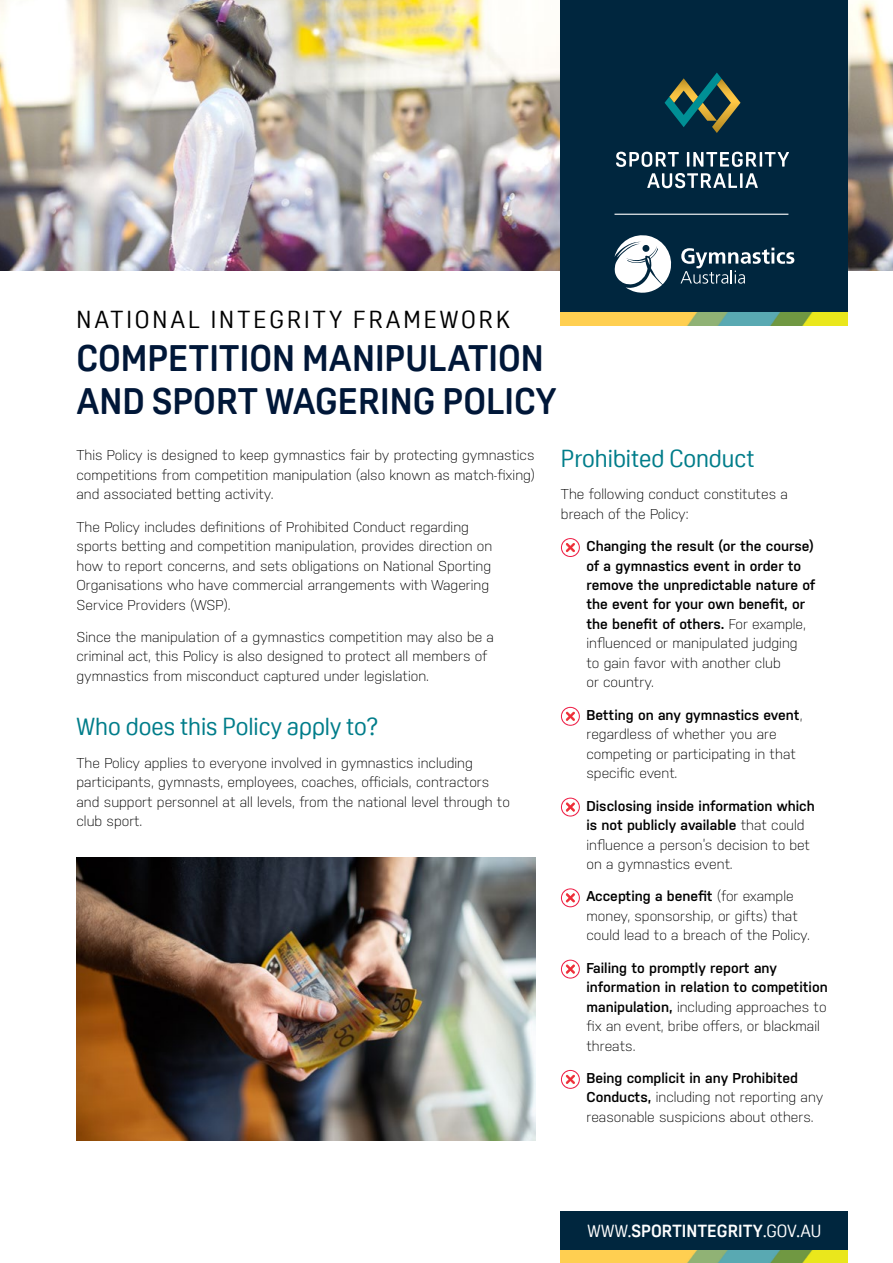
<style>
.page{position:relative;width:893px;height:1263px;background:#fff}
.page>*{position:absolute;margin:0;border:0;box-sizing:border-box;transform-origin:0 0}
._01__HEADING_1{font:700 36px/43.2px "Oscine";color:#001738}
._02__HEADING_2{font:24px "Oscine";color:#007d8a}
._01__HEADING_1-2{font:24px "Oscine";letter-spacing:.12em;color:#000}
.Heading_2{font:700 17.1px "Oscine";color:#fff}
._04__BODY_TEXT{font:300 14.25px/19.5px "Nudista";color:#000}
._04__BODY_TEXT-2{font:600 14.25px/19.5px "Nudista";color:#000}
.s1{font-weight:300}
.s2{font-weight:600}
.s3{font-weight:400}
</style>
<div class="page">
<div style="left:561px;top:1211px;width:287px;height:52px;background:#00263e"></div>
<img style="left:561px;top:1250px;width:287px;height:13px">
<img style="left:848px;top:0;width:45px;height:271px">
<svg style="left:561px;top:538px;width:19px;height:19px"></svg>
<svg style="left:561px;top:707px;width:19px;height:19px"></svg>
<svg style="left:561px;top:798px;width:19px;height:18px"></svg>
<svg style="left:561px;top:888px;width:19px;height:19px"></svg>
<svg style="left:561px;top:960px;width:19px;height:18px"></svg>
<svg style="left:561px;top:1070px;width:19px;height:19px"></svg>
<img style="left:77px;top:857px;width:459px;height:284px">
<img style="left:0;top:0;width:561px;height:271px">
<div style="left:561px;top:0;width:287px;height:313px;background:#00263e"></div>
<hr style="left:614px;top:214px;width:174px;height:1px;background:#fff">
<img style="left:561px;top:313px;width:287px;height:12px">
<svg style="left:665px;top:73px;width:75px;height:60px"></svg>
<svg style="left:616px;top:152px;width:173px;height:36px"></svg>
<svg style="left:614px;top:235px;width:58px;height:58px"></svg>
<svg style="left:680px;top:248px;width:114px;height:36px"></svg>
<p class="_01__HEADING_1-2" style="left:77px;top:306px;width:435px">NATIONAL INTEGRITY FRAMEWORK</p>
<p class="_01__HEADING_1" style="left:77px;top:337px;width:482px">COMPETITION MANIPULATION<br>AND SPORT WAGERING POLICY</p>
<p class="_04__BODY_TEXT" style="left:77px;top:446px;width:460px;text-align:justify">This Policy is designed to keep gymnastics fair by protecting gymnastics competitions from competition manipulation (also known as match-fixing) and associated betting activity.</p>
<p class="_04__BODY_TEXT" style="left:77px;top:517px;width:417px">The Policy includes definitions of Prohibited Conduct regarding sports betting and competition manipulation, provides direction on how to report concerns, and sets obligations on National Sporting Organisations who have commercial arrangements with Wagering Service Providers (WSP).</p>
<p class="_04__BODY_TEXT" style="left:77px;top:627px;width:419px">Since the manipulation of a gymnastics competition may also be a criminal act, this Policy is also designed to protect all members of gymnastics from misconduct captured under legislation.</p>
<p class="_02__HEADING_2" style="left:77px;top:713px;width:304px">Who does this Policy apply to?</p>
<p class="_04__BODY_TEXT" style="left:77px;top:753px;width:435px">The Policy applies to everyone involved in gymnastics including participants, gymnasts, employees, coaches, officials, contractors and support personnel at all levels, from the national level through to club sport.</p>
<p class="_02__HEADING_2" style="left:561px;top:445px;width:195px">Prohibited Conduct</p>
<p class="_04__BODY_TEXT" style="left:561px;top:484px;width:228px">The following conduct constitutes a breach of the Policy:</p>
<p class="_04__BODY_TEXT-2" style="left:586px;top:536px;width:230px">Changing the result (or the course) of a gymnastics event in order to remove the unpredictable nature of the event for your own benefit, or the benefit of others. <span class="s1">For example, influenced or manipulated judging<br>to gain favor with another club<br>or country.</span></p>
<p class="_04__BODY_TEXT" style="left:586px;top:705px;width:218px"><span class="s2">Betting on any gymnastics event</span>, regardless of whether you are competing or participating in that specific event.</p>
<p class="_04__BODY_TEXT" style="left:586px;top:796px;width:230px"><span class="s2">Disclosing inside information which is not publicly available</span> that could influence a person’s decision to bet on a gymnastics event.</p>
<p class="_04__BODY_TEXT" style="left:586px;top:886px;width:225px"><span class="s2">Accepting a benefit</span> (for example money, sponsorship, or gifts) that could lead to a breach of the Policy.</p>
<p class="_04__BODY_TEXT-2" style="left:586px;top:958px;width:243px">Failing to promptly report any information in relation to competition manipulation, <span class="s1">including approaches to fix an event, bribe offers, or blackmail threats.</span></p>
<p class="_04__BODY_TEXT" style="left:586px;top:1068px;width:238px"><span class="s2">Being complicit in any Prohibited<br>Conducts,</span> including not reporting any reasonable suspicions about others.</p>
<p class="Heading_2" style="left:588px;top:1221px;width:235px"><span class="s3">WWW.</span>SPORTINTEGRITY<span class="s3">.GOV.AU</span></p>
</div>
